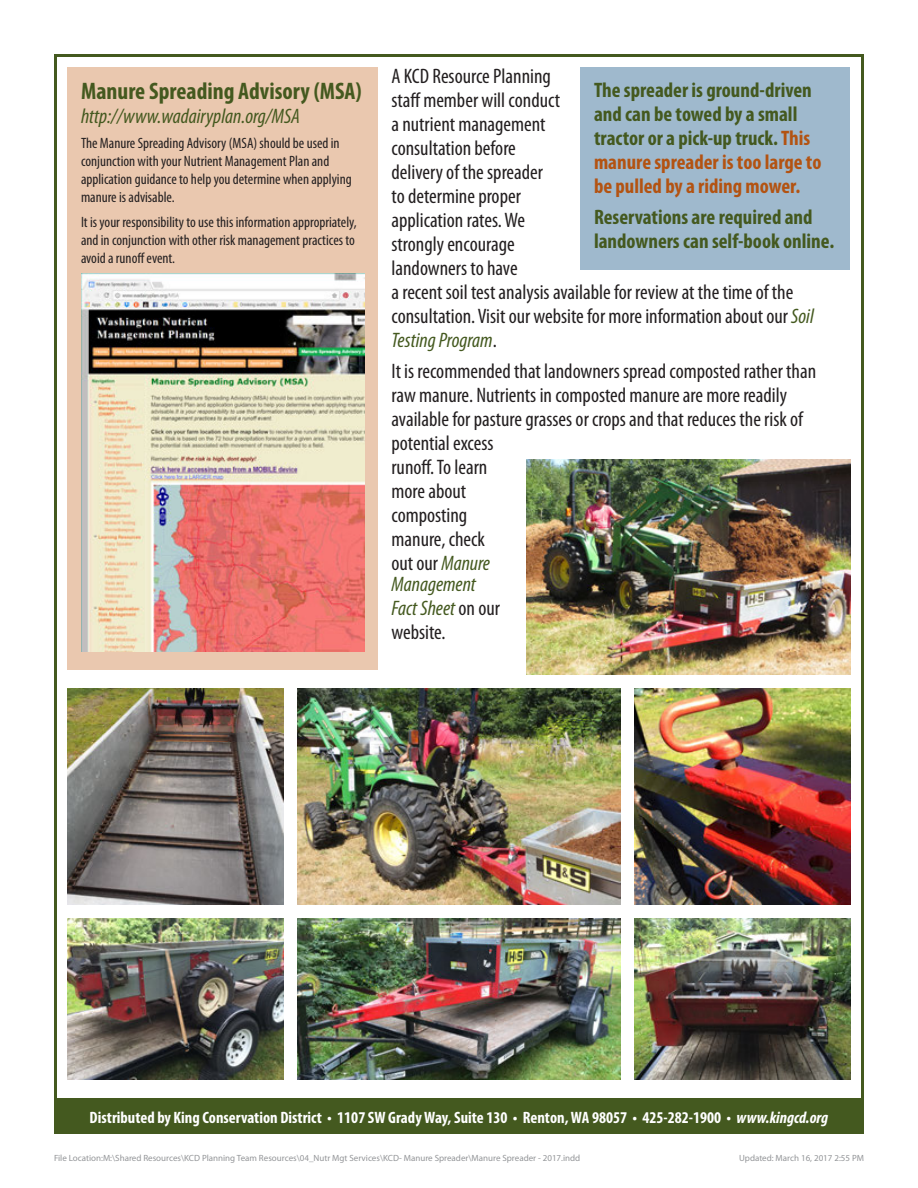
<style>
.page{position:relative;width:918px;height:1188px;background:#fff}
.page>*{position:absolute;margin:0;border:0;box-sizing:border-box;transform-origin:0 0}
.Heading_2{font:700 condensed 24px "Myriad Pro";color:#44591f}
.Body_Text{font:condensed 21px/24px "Myriad Pro";color:#231f20}
.Body_Text-2{font:700 condensed 21px/24px "Myriad Pro";color:#44591f}
.Body_Text-3{font:italic condensed 21px/24px "Myriad Pro";color:#44591f}
.t1{font:700 condensed 16.5px "Myriad Pro";color:#fff}
.Body_Text_2{font:condensed 15px/18px "Myriad Pro";color:#231f20}
.t2{font:9px "Myriad Pro";color:#939598}
.s1{font-style:italic;color:#44591f}
.s2{font-style:normal;color:#231f20}
.s3{color:#b35312}
.s4{font-style:italic}
</style>
<div class="page">
<div style="left:54px;top:1099px;width:810px;height:35px;background:#44591f"></div>
<img style="left:526px;top:459px;width:324px;height:216px">
<img style="left:634px;top:688px;width:216px;height:216px">
<img style="left:297px;top:918px;width:324px;height:162px">
<img style="left:68px;top:918px;width:216px;height:162px">
<img style="left:634px;top:918px;width:216px;height:162px">
<div style="left:68px;top:68px;width:310px;height:602px;background:#eac8af"></div>
<img style="left:81px;top:274px;width:283px;height:378px">
<img style="left:68px;top:688px;width:216px;height:216px">
<img style="left:297px;top:688px;width:324px;height:216px">
<div style="left:580px;top:68px;width:270px;height:202px;background:#9fb9cd"></div>
<p class="Heading_2" style="left:81px;top:76px;width:282px">Manure Spreading Advisory (MSA)</p>
<p class="Body_Text-3" style="left:81px;top:104px;width:221px">http://www.wadairyplan.org/MSA</p>
<p class="Body_Text_2" style="left:81px;top:134px;width:272px">The Manure Spreading Advisory (MSA) should be used in conjunction with your Nutrient Management Plan and application guidance to help you determine when applying manure is advisable.</p>
<p class="Body_Text_2" style="left:81px;top:212px;width:277px">It is your responsibility to use this information appropriately, and in conjunction with other risk management practices to avoid a runoff event.</p>
<p class="Body_Text" style="left:392px;top:64px;width:424px">A KCD Resource Planning<br>staff member will conduct<br>a nutrient management<br>consultation before<br>delivery of the spreader<br>to determine proper<br>application rates. We<br>strongly encourage<br>landowners to have<br>a recent soil test analysis available for review at the time of the consultation. Visit our website for more information about our <span class="s1">Soil<br>Testing Program</span>.</p>
<p class="Body_Text" style="left:392px;top:359px;width:426px">It is recommended that landowners spread composted rather than raw manure. Nutrients in composted manure are more readily available for pasture grasses or crops and that reduces the risk of potential excess<br>runoff. To learn<br>more about<br>composting<br>manure, check<br>out our <span class="s1">Manure</span></p>
<p class="Body_Text-3" style="left:392px;top:572px;width:110px">Management<br>Fact Sheet <span class="s2">on our website.</span></p>
<p class="Body_Text-2" style="left:594px;top:77px;width:229px">The spreader is ground-driven and can be towed by a small tractor or a pick-up truck. <span class="s3">This manure spreader is too large to be pulled by a riding mower.</span></p>
<p class="Body_Text-2" style="left:594px;top:204px;width:242px">Reservations are required and landowners can self-book online.</p>
<p class="t1" style="left:90px;top:1107px;width:740px">Distributed by King Conservation District • 1107 SW Grady Way, Suite 130 • Renton, WA 98057 • 425-282-1900 • <span class="s4">www.kingcd.org</span></p>
<p class="t2" style="left:54px;top:1152px;width:528px">File Location:M:\Shared Resources\KCD Planning Team Resources\04_Nutr Mgt Services\KCD- Manure Spreader\Manure Spreader - 2017.indd</p>
<p class="t2" style="left:739px;top:1152px;width:126px">Updated: March 16, 2017 2:55 PM</p>
</div>
